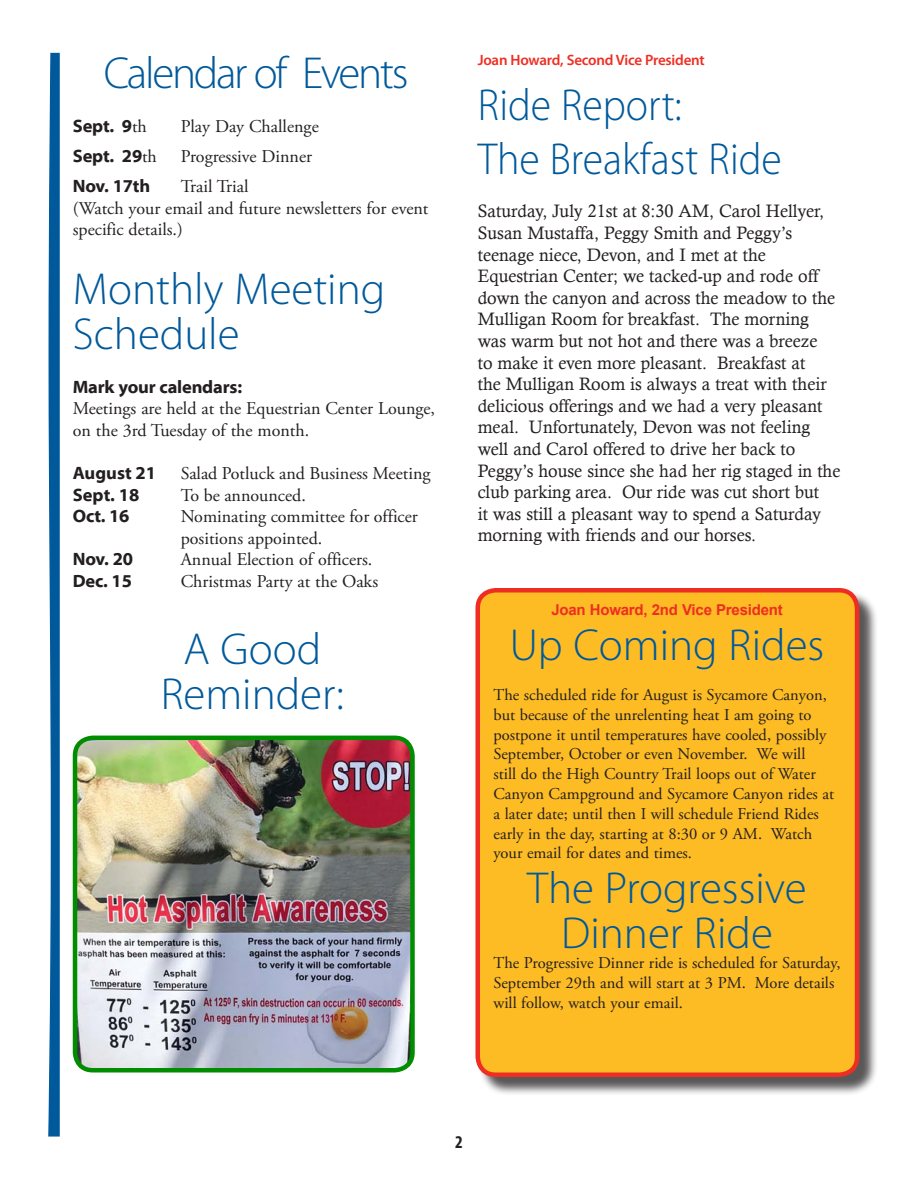
<style>
.page{position:relative;width:918px;height:1188px;background:#fff}
.page>*{position:absolute;margin:0;border:0;box-sizing:border-box;transform-origin:0 0}
.Headline_level_2{font:300 45px/45px "Myriad Pro";color:#00599b;text-align:center}
.Headline_level_2-2{font:300 45px "Myriad Pro";color:#00599b;scale:.93 1}
.Headline_level_2-3{font:300 45px "Myriad Pro";letter-spacing:-.05em;color:#00599b}
.Headline_level_2-4{font:18px/21.6px "Calisto";color:#231f20}
.Headline_level_2-5{font:18px/21.6px "Adobe Garamond Pro";color:#231f20}
.Body_text_new{font:18px/21.6px "Adobe Garamond Pro";color:#231f20}
.Headline_level_2-6{font:700 18px "Myriad Web Pro";letter-spacing:-.01em;color:#231f20}
.Body_text_new-2{font:700 18px "Myriad Web Pro";color:#231f20}
.Footer_left{font:700 condensed 18px "Myriad Pro";color:#231f20}
.Headline_level_2-7{font:16.5px/19.8px "Adobe Garamond Pro";color:#231f20}
.Kicker{font:600 15px "Myriad Pro";letter-spacing:-.015em;color:#ee2e22}
.Headline_level_2-8{font:700 15px "Arial";letter-spacing:-.015em;color:#ee2e22}
.s1{font-family:"Adobe Garamond Pro";font-weight:400}
</style>
<div class="page">
<div style="left:478px;top:590px;width:400px;height:506px;background:#231f20;opacity:.75"></div>
<div style="left:478px;top:590px;width:379px;height:485px;background:#fdbb24;border-radius:18px"></div>
<div style="left:476px;top:588px;width:383px;height:489px;border:4px solid #ee2e22;border-radius:18px"></div>
<svg style="left:48px;top:52px;width:12px;height:1085px"></svg>
<img style="left:75px;top:738px;width:335px;height:332px">
<div style="left:73px;top:736px;width:342px;height:336px;border:4px solid #008d00;border-radius:18px"></div>
<p class="Headline_level_2-3" style="left:104px;top:48px;width:306px">Calendar of Events</p>
<p class="Headline_level_2-6" style="left:73px;top:116px;width:76px">Sept. 9<span class="s1">th</span></p>
<p class="Headline_level_2-5" style="left:181px;top:116px;width:140px">Play Day Challenge</p>
<p class="Headline_level_2-6" style="left:73px;top:146px;width:86px">Sept. 29<span class="s1">th</span></p>
<p class="Headline_level_2-5" style="left:181px;top:146px;width:133px">Progressive Dinner</p>
<p class="Headline_level_2-6" style="left:73px;top:176px;width:79px">Nov. 17th</p>
<p class="Headline_level_2-5" style="left:181px;top:176px;width:69px">Trail Trial</p>
<p class="Headline_level_2-5" style="left:73px;top:198px;width:357px">(Watch your email and future newsletters for event specific details.)</p>
<p class="Headline_level_2" style="left:73px;top:268px;width:314px;text-align:left">Monthly Meeting<br>Schedule</p>
<p class="Headline_level_2-6" style="left:73px;top:377px;width:171px">Mark your calendars:</p>
<p class="Headline_level_2-5" style="left:73px;top:398px;width:364px">Meetings are held at the Equestrian Center Lounge,</p>
<p class="Headline_level_2-5" style="left:73px;top:420px;width:238px">on the 3rd Tuesday of the month.</p>
<p class="Body_text_new-2" style="left:73px;top:463px;width:85px">August 21</p>
<p class="Body_text_new" style="left:181px;top:463px;width:251px">Salad Potluck and Business Meeting</p>
<p class="Body_text_new-2" style="left:73px;top:485px;width:68px">Sept. 18</p>
<p class="Body_text_new" style="left:181px;top:485px;width:127px">To be announced.</p>
<p class="Body_text_new-2" style="left:73px;top:506px;width:58px">Oct. 16</p>
<p class="Body_text_new" style="left:181px;top:506px;width:239px">Nominating committee for officer positions appointed.</p>
<p class="Headline_level_2-6" style="left:73px;top:549px;width:62px">Nov. 20</p>
<p class="Headline_level_2-5" style="left:181px;top:550px;width:193px">Annual Election of officers.</p>
<p class="Headline_level_2-6" style="left:73px;top:571px;width:61px">Dec. 15</p>
<p class="Headline_level_2-5" style="left:181px;top:571px;width:199px">Christmas Party at the Oaks</p>
<p class="Headline_level_2" style="left:183px;top:627px;width:139px">A Good</p>
<p class="Headline_level_2" style="left:161px;top:672px;width:185px">Reminder:</p>
<p class="Kicker" style="left:478px;top:51px;width:229px">Joan Howard, Second Vice President</p>
<p class="Headline_level_2-2" style="left:478px;top:80px;width:221px">Ride Report:</p>
<p class="Headline_level_2-2" style="left:478px;top:134px;width:329px">The Breakfast Ride</p>
<p class="Headline_level_2-4" style="left:478px;top:200px;width:364px">Saturday, July 21st at 8:30 AM, Carol Hellyer, Susan Mustaffa, Peggy Smith and Peggy’s teenage niece, Devon, and I met at the Equestrian Center; we tacked-up and rode off down the canyon and across the meadow to the Mulligan Room for breakfast. The morning was warm but not hot and there was a breeze<br>to make it even more pleasant. Breakfast at<br>the Mulligan Room is always a treat with their delicious offerings and we had a very pleasant meal. Unfortunately, Devon was not feeling well and Carol offered to drive her back to Peggy’s house since she had her rig staged in the club parking area. Our ride was cut short but<br>it was still a pleasant way to spend a Saturday morning with friends and our horses.</p>
<p class="Headline_level_2-8" style="left:551px;top:600px;width:233px">Joan Howard, 2nd Vice President</p>
<p class="Headline_level_2" style="left:510px;top:624px;width:316px">Up Coming Rides</p>
<p class="Headline_level_2-7" style="left:494px;top:685px;width:342px">The scheduled ride for August is Sycamore Canyon, but because of the unrelenting heat I am going to postpone it until temperatures have cooled, possibly September, October or even November. We will<br>still do the High Country Trail loops out of Water Canyon Campground and Sycamore Canyon rides at a later date; until then I will schedule Friend Rides early in the day, starting at 8:30 or 9 AM. Watch your email for dates and times.</p>
<p class="Headline_level_2" style="left:527px;top:867px;width:281px">The Progressive<br>Dinner Ride</p>
<p class="Headline_level_2-7" style="left:494px;top:954px;width:349px">The Progressive Dinner ride is scheduled for Saturday,<br>September 29th and will start at 3 PM. More details will follow, watch your email.</p>
<p class="Footer_left" style="left:455px;top:1130px;width:9px">2</p>
</div>
